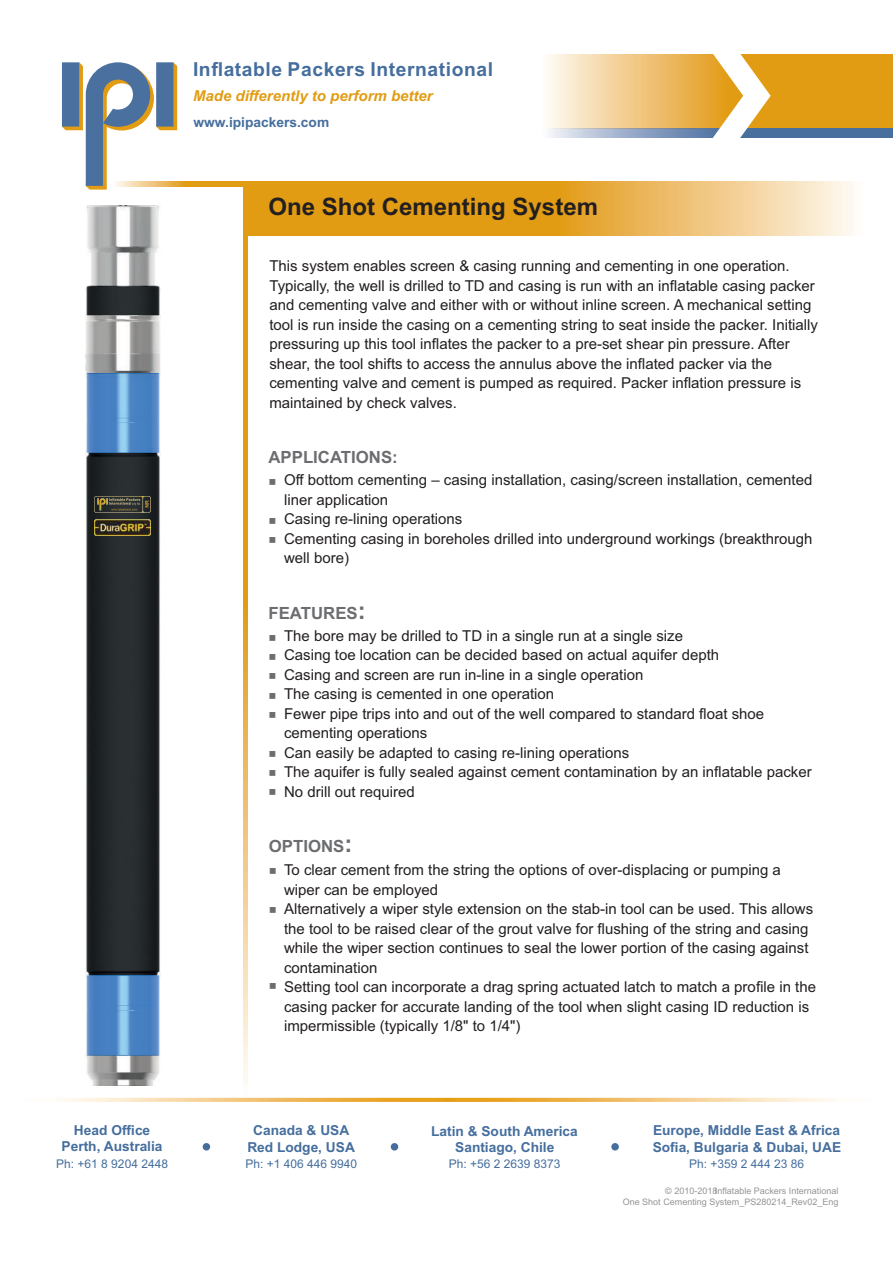
<style>
.page{position:relative;width:893px;height:1263px;background:#fff}
.page>*{position:absolute;margin:0;border:0;box-sizing:border-box;transform-origin:0 0}
.t1{font:700 24px "Arial";color:#231f20}
.t2{font:700 19.35px "Arial";letter-spacing:.03em;color:#456e9e}
.t3{font:700 16.8px "Arial";color:#6c6d70}
.t4{font:15px/19.5px "Arial";color:#231f20}
.t5{font:italic 700 15px "Arial";color:#e19c13}
.t6{font:700 13.8px "Arial";color:#456e9e}
.t7{font:13.5px/19.4px "Arial Unicode MS";color:#6c6d70;text-align:justify}
.t8{font:12px "Arial";color:#456e9e}
.t9{font:9px/10.9px "Arial";color:#939598;text-align:right}
.s1{font-size:24px}
</style>
<div class="page">
<div style="left:203px;top:1143px;width:7px;height:7px;background:#456e9e;border-radius:50%"></div>
<div style="left:391px;top:1143px;width:7px;height:7px;background:#456e9e;border-radius:50%"></div>
<div style="left:611px;top:1143px;width:8px;height:7px;background:#456e9e;border-radius:50%"></div>
<img style="left:248px;top:182px;width:606px;height:53px">
<img style="left:815px;top:137px;width:78px;height:1px">
<img style="left:548px;top:54px;width:345px;height:83px">
<svg style="left:712px;top:54px;width:59px;height:84px"></svg>
<img style="left:177px;top:182px;width:66px;height:4px">
<svg style="left:62px;top:62px;width:115px;height:128px"></svg>
<img style="left:243px;top:182px;width:5px;height:900px">
<img style="left:56px;top:1097px;width:780px;height:5px">
<img style="left:85px;top:205px;width:75px;height:880px">
<img style="left:94px;top:497px;width:56px;height:39px">
<p class="t2" style="left:193px;top:62px;width:302px">Inflatable Packers International</p>
<p class="t5" style="left:193px;top:90px;width:241px">Made differently to perform better</p>
<p class="t6" style="left:194px;top:117px;width:137px">www.ipipackers.com</p>
<h1 class="t1" style="left:269px;top:197px;width:331px">One Shot Cementing System</h1>
<p class="t4" style="left:269px;top:258px;width:550px">This system enables screen &amp; casing running and cementing in one operation.<br>Typically, the well is drilled to TD and casing is run with an inflatable casing packer and cementing valve and either with or without inline screen. A mechanical setting tool is run inside the casing on a cementing string to seat inside the packer. Initially pressuring up this tool inflates the packer to a pre-set shear pin pressure. After shear, the tool shifts to access the annulus above the inflated packer via the cementing valve and cement is pumped as required. Packer inflation pressure is maintained by check valves.</p>
<p class="t3" style="left:268px;top:451px;width:131px">APPLICATIONS:</p>
<p class="t4" style="left:284px;top:471px;width:530px">Off bottom cementing – casing installation, casing/screen installation, cemented liner application<br>Casing re-lining operations<br>Cementing casing in boreholes drilled into underground workings (breakthrough well bore)</p>
<p class="t7" style="left:268px;top:474px;width:10px">■</p>
<p class="t7" style="left:268px;top:513px;width:10px">■ ■</p>
<p class="t3" style="left:268px;top:606px;width:99px">FEATURES<span class="s1">:</span></p>
<p class="t7" style="left:268px;top:630px;width:10px">■ ■ ■ ■ ■</p>
<p class="t7" style="left:268px;top:745px;width:10px">■</p>
<p class="t7" style="left:268px;top:765px;width:10px">■</p>
<p class="t7" style="left:268px;top:784px;width:10px">■</p>
<p class="t4" style="left:284px;top:627px;width:529px">The bore may be drilled to TD in a single run at a single size<br>Casing toe location can be decided based on actual aquifer depth<br>Casing and screen are run in-line in a single operation<br>The casing is cemented in one operation<br>Fewer pipe trips into and out of the well compared to standard float shoe cementing operations<br>Can easily be adapted to casing re-lining operations<br>The aquifer is fully sealed against cement contamination by an inflatable packer No drill out required</p>
<p class="t3" style="left:269px;top:840px;width:85px">OPTIONS<span class="s1">:</span></p>
<p class="t7" style="left:269px;top:863px;width:10px">■</p>
<p class="t7" style="left:269px;top:902px;width:10px">■</p>
<p class="t4" style="left:284px;top:861px;width:533px">To clear cement from the string the options of over-displacing or pumping a wiper can be employed<br>Alternatively a wiper style extension on the stab-in tool can be used. This allows the tool to be raised clear of the grout valve for flushing of the string and casing while the wiper section continues to seal the lower portion of the casing against contamination<br>Setting tool can incorporate a drag spring actuated latch to match a profile in the casing packer for accurate landing of the tool when slight casing ID reduction is impermissible (typically 1/8" to 1/4")</p>
<p class="t7" style="left:269px;top:977px;width:10px">■</p>
<p class="t6" style="left:74px;top:1125px;width:78px">Head Office</p>
<p class="t6" style="left:253px;top:1125px;width:98px">Canada &amp; USA</p>
<p class="t6" style="left:653px;top:1125px;width:189px">Europe, Middle East &amp; Africa</p>
<p class="t8" style="left:689px;top:1159px;width:117px">Ph: +359 2 444 23 86</p>
<p class="t6" style="left:431px;top:1125px;width:148px">Latin &amp; South America</p>
<p class="t8" style="left:449px;top:1159px;width:113px">Ph: +56 2 2639 8373</p>
<p class="t6" style="left:62px;top:1141px;width:102px">Perth, Australia</p>
<p class="t6" style="left:247px;top:1142px;width:109px">Red Lodge, USA</p>
<p class="t6" style="left:455px;top:1142px;width:101px">Santiago, Chile</p>
<p class="t6" style="left:653px;top:1142px;width:190px">Sofia, Bulgaria &amp; Dubai, UAE</p>
<p class="t8" style="left:56px;top:1159px;width:113px">Ph: +61 8 9204 2448</p>
<p class="t8" style="left:246px;top:1159px;width:113px">Ph: +1 406 446 9940</p>
<p class="t9" style="left:623px;top:1186px;width:217px">© 2010-2018Inflatable Packers International<br>One Shot Cementing System_PS280214_Rev02_Eng</p>
</div>
